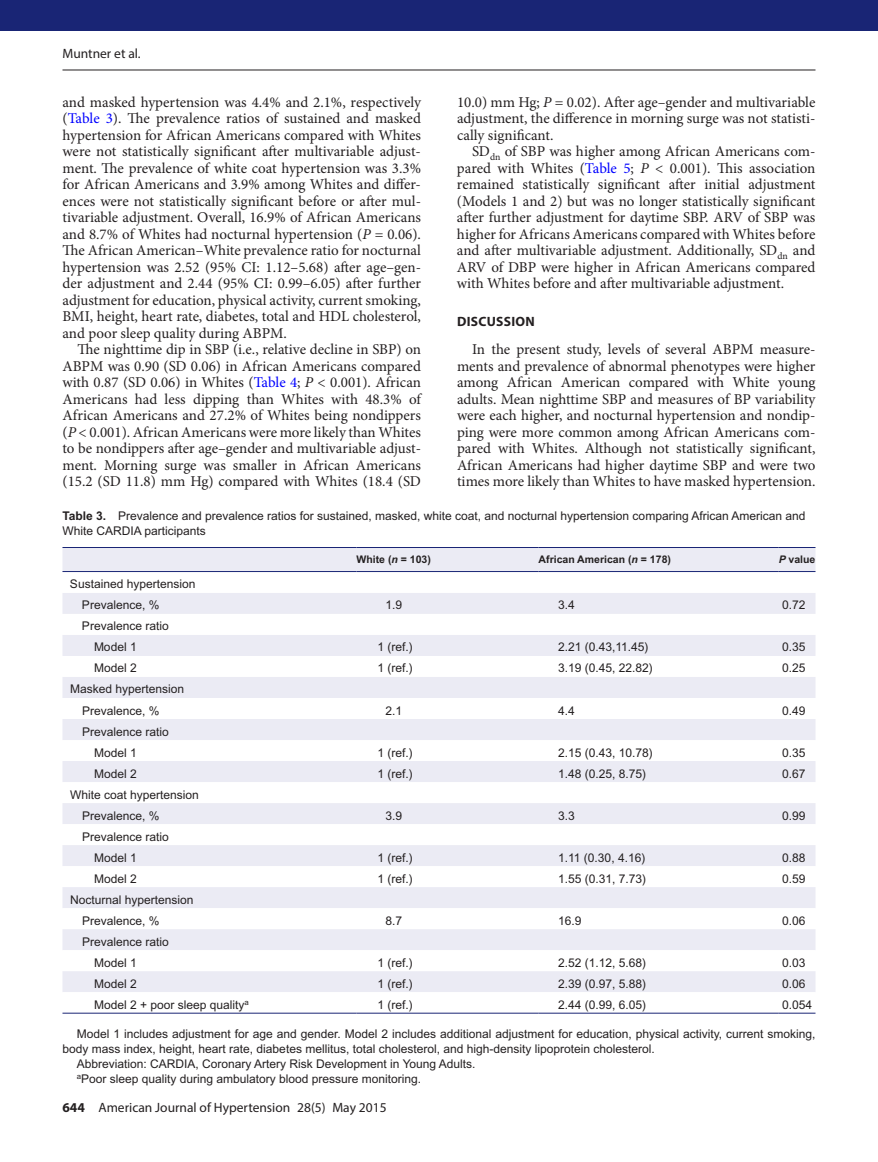
<style>
.page{position:relative;width:878px;height:1162px;background:#fff}
.page>*{position:absolute;margin:0;border:0;box-sizing:border-box;transform-origin:0 0}
.t1{font:15px/16.5px "Minion Pro";color:#231f20;text-align:justify}
.t2{font:13.5px "Myriad Pro";color:#231f20}
.t3{font:700 13.5px "Myriad Pro";letter-spacing:.02em;color:#231f20}
.t4{font:12px/21px "Arial MT Std";color:#231f20}
.t5{font:700 10.5px "Arial MT Std";color:#231f20}
.s1{color:#00f}
.s2{font-style:italic}
.s3{font-weight:700}
</style>
<div class="page">
<hr style="left:62px;top:70px;width:753px;height:1px;background:#231f20">
<div style="left:0;top:0;width:878px;height:31px;background:#192575"></div>
<div style="left:62px;top:548px;width:753px;height:23px;background:#ebebf4"></div>
<svg style="left:62px;top:593px;width:753px;height:399px;fill:#ebebf4"></svg>
<hr style="left:62px;top:547px;width:294px;height:1px;background:#192575">
<hr style="left:62px;top:571px;width:294px;height:1px;background:#192575">
<hr style="left:356px;top:547px;width:183px;height:1px;background:#192575">
<hr style="left:356px;top:571px;width:183px;height:1px;background:#192575">
<hr style="left:539px;top:547px;width:240px;height:1px;background:#192575">
<hr style="left:539px;top:571px;width:240px;height:1px;background:#192575">
<hr style="left:779px;top:547px;width:36px;height:1px;background:#192575">
<hr style="left:779px;top:571px;width:36px;height:1px;background:#192575">
<hr style="left:62px;top:1012px;width:294px;height:1px;background:#192575">
<hr style="left:356px;top:1012px;width:183px;height:1px;background:#192575">
<hr style="left:539px;top:1012px;width:240px;height:1px;background:#192575">
<hr style="left:779px;top:1012px;width:36px;height:1px;background:#192575">
<p class="t2" style="left:62px;top:45px;width:80px">Muntner et al.</p>
<p class="t1" style="left:62px;top:94px;width:360px">and masked hypertension was 4.4% and 2.1%, respectively (<span class="s1">Table 3</span>). The prevalence ratios of sustained and masked hypertension for African Americans compared with Whites were not statistically significant after multivariable adjust&shy;ment. The prevalence of white coat hypertension was 3.3% for African Americans and 3.9% among Whites and differ&shy;ences were not statistically significant before or after mul&shy;tivariable adjustment. Overall, 16.9% of African Americans and 8.7% of Whites had nocturnal hypertension (<span class="s2">P</span> = 0.06).<br>The African American–White prevalence ratio for nocturnal hypertension was 2.52 (95% CI: 1.12–5.68) after age–gen&shy;der adjustment and 2.44 (95% CI: 0.99–6.05) after further adjustment for education, physical activity, current smoking, BMI, height, heart rate, diabetes, total and HDL cholesterol, and poor sleep quality during ABPM.</p>
<p class="t1" style="left:62px;top:341px;width:360px;text-indent:15px">The nighttime dip in SBP (i.e., relative decline in SBP) on ABPM was 0.90 (SD 0.06) in African Americans compared with 0.87 (SD 0.06) in Whites (<span class="s1">Table 4</span>; <span class="s2">P</span> &lt; 0.001). African Americans had less dipping than Whites with 48.3% of African Americans and 27.2% of Whites being nondippers (<span class="s2">P</span> &lt; 0.001). African Americans were more likely than Whites to be nondippers after age–gender and multivariable adjust&shy;ment. Morning surge was smaller in African Americans (15.2 (SD 11.8) mm Hg) compared with Whites (18.4 (SD</p>
<p class="t1" style="left:457px;top:94px;width:360px">10.0) mm Hg; <span class="s2">P</span> = 0.02). After age–gender and multivariable adjustment, the difference in morning surge was not statisti&shy;cally significant.</p>
<p class="t1" style="left:457px;top:143px;width:360px;text-indent:15px">SD<sub>dn</sub> of SBP was higher among African Americans com&shy;pared with Whites (<span class="s1">Table 5</span>; <span class="s2">P</span> &lt; 0.001). This association remained statistically significant after initial adjustment (Models 1 and 2) but was no longer statistically significant after further adjustment for daytime SBP. ARV of SBP was higher for Africans Americans compared with Whites before and after multivariable adjustment. Additionally, SD<sub>dn</sub> and ARV of DBP were higher in African Americans compared with Whites before and after multivariable adjustment.</p>
<p class="t3" style="left:457px;top:312px;width:79px">DISCUSSION</p>
<p class="t1" style="left:457px;top:341px;width:360px;text-indent:15px">In the present study, levels of several ABPM measure&shy;ments and prevalence of abnormal phenotypes were higher among African American compared with White young adults. Mean nighttime SBP and measures of BP variability were each higher, and nocturnal hypertension and nondip&shy;ping were more common among African Americans com&shy;pared with Whites. Although not statistically significant, African Americans had higher daytime SBP and were two times more likely than Whites to have masked hypertension.</p>
<p class="t4" style="left:62px;top:508px;width:744px;line-height:15px"><span class="s3">Table 3.</span> Prevalence and prevalence ratios for sustained, masked, white coat, and nocturnal hypertension comparing African American and<br>White CARDIA participants</p>
<p class="t5" style="left:356px;top:552px;width:76px">White (<span class="s2">n</span> = 103)</p>
<p class="t5" style="left:538px;top:552px;width:134px">African American (<span class="s2">n</span> = 178)</p>
<p class="t5" style="left:779px;top:552px;width:38px"><span class="s2">P</span> value</p>
<p class="t4" style="left:82px;top:573px;width:115px;text-indent:-12px">Sustained hypertension<br>Prevalence, %</p>
<p class="t4" style="left:385px;top:594px;width:18px">1.9</p>
<p class="t4" style="left:558px;top:594px;width:18px">3.4</p>
<p class="t4" style="left:782px;top:594px;width:25px">0.72</p>
<p class="t4" style="left:94px;top:615px;width:76px;text-indent:-12px">Prevalence ratio<br>Model 1</p>
<p class="t4" style="left:377px;top:636px;width:37px">1 (ref.)</p>
<p class="t4" style="left:558px;top:636px;width:92px">2.21 (0.43,11.45)</p>
<p class="t4" style="left:782px;top:636px;width:25px">0.35</p>
<p class="t4" style="left:94px;top:657px;width:44px">Model 2</p>
<p class="t4" style="left:377px;top:657px;width:37px">1 (ref.)</p>
<p class="t4" style="left:558px;top:657px;width:96px">3.19 (0.45, 22.82)</p>
<p class="t4" style="left:782px;top:657px;width:25px">0.25</p>
<p class="t4" style="left:82px;top:678px;width:104px;text-indent:-12px">Masked hypertension<br>Prevalence, %</p>
<p class="t4" style="left:385px;top:699px;width:18px">2.1</p>
<p class="t4" style="left:558px;top:699px;width:18px">4.4</p>
<p class="t4" style="left:782px;top:699px;width:25px">0.49</p>
<p class="t4" style="left:94px;top:720px;width:76px;text-indent:-12px">Prevalence ratio<br>Model 1</p>
<p class="t4" style="left:377px;top:741px;width:37px">1 (ref.)</p>
<p class="t4" style="left:558px;top:741px;width:96px">2.15 (0.43, 10.78)</p>
<p class="t4" style="left:782px;top:741px;width:25px">0.35</p>
<p class="t4" style="left:94px;top:762px;width:44px">Model 2</p>
<p class="t4" style="left:377px;top:762px;width:37px">1 (ref.)</p>
<p class="t4" style="left:558px;top:762px;width:90px">1.48 (0.25, 8.75)</p>
<p class="t4" style="left:782px;top:762px;width:25px">0.67</p>
<p class="t4" style="left:82px;top:783px;width:118px;text-indent:-12px">White coat hypertension<br>Prevalence, %</p>
<p class="t4" style="left:385px;top:804px;width:18px">3.9</p>
<p class="t4" style="left:558px;top:804px;width:18px">3.3</p>
<p class="t4" style="left:782px;top:804px;width:25px">0.99</p>
<p class="t4" style="left:94px;top:825px;width:76px;text-indent:-12px">Prevalence ratio<br>Model 1</p>
<p class="t4" style="left:377px;top:846px;width:37px">1 (ref.)</p>
<p class="t4" style="left:558px;top:846px;width:89px">1.11 (0.30, 4.16)</p>
<p class="t4" style="left:782px;top:846px;width:25px">0.88</p>
<p class="t4" style="left:94px;top:867px;width:44px">Model 2</p>
<p class="t4" style="left:377px;top:867px;width:37px">1 (ref.)</p>
<p class="t4" style="left:558px;top:867px;width:90px">1.55 (0.31, 7.73)</p>
<p class="t4" style="left:782px;top:867px;width:25px">0.59</p>
<p class="t4" style="left:82px;top:888px;width:113px;text-indent:-12px">Nocturnal hypertension<br>Prevalence, %</p>
<p class="t4" style="left:385px;top:909px;width:18px">8.7</p>
<p class="t4" style="left:558px;top:909px;width:25px">16.9</p>
<p class="t4" style="left:782px;top:909px;width:25px">0.06</p>
<p class="t4" style="left:94px;top:930px;width:76px;text-indent:-12px">Prevalence ratio<br>Model 1</p>
<p class="t4" style="left:377px;top:951px;width:37px">1 (ref.)</p>
<p class="t4" style="left:558px;top:951px;width:90px">2.52 (1.12, 5.68)</p>
<p class="t4" style="left:782px;top:951px;width:25px">0.03</p>
<p class="t4" style="left:94px;top:972px;width:44px">Model 2</p>
<p class="t4" style="left:378px;top:972px;width:37px">1 (ref.)</p>
<p class="t4" style="left:558px;top:972px;width:90px">2.39 (0.97, 5.88)</p>
<p class="t4" style="left:782px;top:972px;width:25px">0.06</p>
<p class="t4" style="left:94px;top:993px;width:156px">Model 2 + poor sleep quality<sup>a</sup></p>
<p class="t4" style="left:377px;top:993px;width:37px">1 (ref.)</p>
<p class="t4" style="left:558px;top:993px;width:90px">2.44 (0.99, 6.05)</p>
<p class="t4" style="left:782px;top:993px;width:32px">0.054</p>
<p class="t4" style="left:77px;top:1022px;width:740px">Model 1 includes adjustment for age and gender. Model 2 includes additional adjustment for education, physical activity, current smoking,</p>
<p class="t4" style="left:62px;top:1037px;width:594px">body mass index, height, heart rate, diabetes mellitus, total cholesterol, and high-density lipoprotein cholesterol.</p>
<p class="t4" style="left:77px;top:1052px;width:400px">Abbreviation: CARDIA, Coronary Artery Risk Development in Young Adults.</p>
<p class="t4" style="left:77px;top:1067px;width:346px"><sup>a</sup>Poor sleep quality during ambulatory blood pressure monitoring.</p>
<p class="t2" style="left:62px;top:1098px;width:326px"><span class="s3">644</span> American Journal of Hypertension 28(5) May 2015</p>
</div>
